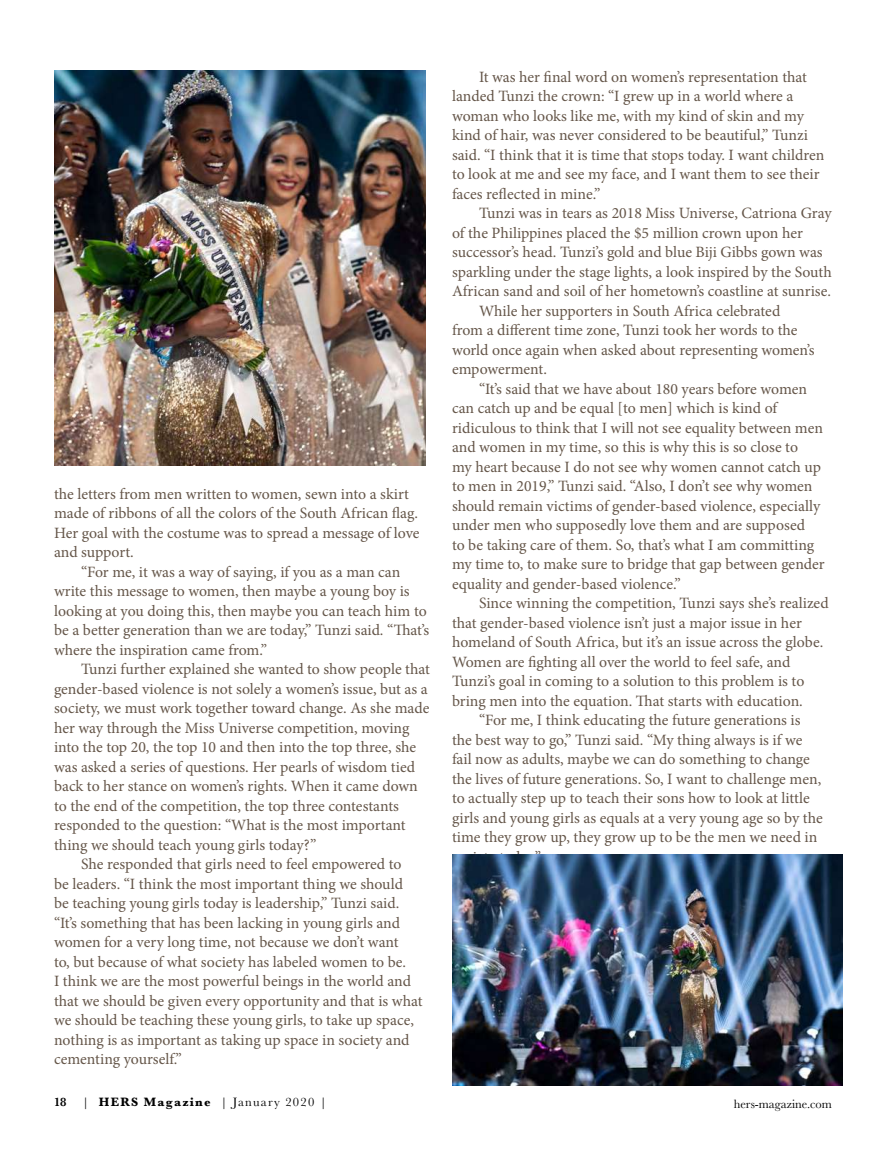
<style>
.page{position:relative;width:886px;height:1156px;background:#fff}
.page>*{position:absolute;margin:0;border:0;box-sizing:border-box;transform-origin:0 0}
.t1{font:15.75px/19.5px "Minion Pro";letter-spacing:-.005em;color:#655649}
.t2{font:12.6px "Baskerville";letter-spacing:.1em;color:#000}
.t3{font:12.6px "Baskerville";letter-spacing:.01em;color:#000}
.t4{font:600 12.6px "Baskerville";color:#000}
.s1{font-weight:700}
</style>
<div class="page">
<img style="left:54px;top:70px;width:372px;height:395px">
<img style="left:452px;top:854px;width:390px;height:231px">
<p class="t1" style="left:54px;top:484px;width:367px">the letters from men written to women, sewn into a skirt made of ribbons of all the colors of the South African flag.<br>Her goal with the costume was to spread a message of love and support.</p>
<p class="t1" style="left:54px;top:562px;width:377px;text-indent:27px">“For me, it was a way of saying, if you as a man can write this message to women, then maybe a young boy is looking at you doing this, then maybe you can teach him to be a better generation than we are today,” Tunzi said. “That’s where the inspiration came from.”</p>
<p class="t1" style="left:81px;top:659px;width:350px">Tunzi further explained she wanted to show people that</p>
<p class="t1" style="left:54px;top:679px;width:375px">gender-based violence is not solely a women’s issue, but as a</p>
<p class="t1" style="left:54px;top:698px;width:377px">society, we must work together toward change. As she made</p>
<p class="t1" style="left:54px;top:718px;width:357px">her way through the Miss Universe competition, moving</p>
<p class="t1" style="left:54px;top:737px;width:364px">into the top 20, the top 10 and then into the top three, she</p>
<p class="t1" style="left:54px;top:757px;width:362px">was asked a series of questions. Her pearls of wisdom tied</p>
<p class="t1" style="left:54px;top:776px;width:365px">back to her stance on women’s rights. When it came down</p>
<p class="t1" style="left:54px;top:796px;width:346px">to the end of the competition, the top three contestants</p>
<p class="t1" style="left:54px;top:815px;width:353px">responded to the question: “What is the most important</p>
<p class="t1" style="left:54px;top:835px;width:264px">thing we should teach young girls today?”</p>
<p class="t1" style="left:81px;top:854px;width:322px">She responded that girls need to feel empowered to</p>
<p class="t1" style="left:54px;top:874px;width:350px">be leaders. “I think the most important thing we should</p>
<p class="t1" style="left:54px;top:893px;width:347px">be teaching young girls today is leadership,” Tunzi said.</p>
<p class="t1" style="left:54px;top:913px;width:348px">“It’s something that has been lacking in young girls and</p>
<p class="t1" style="left:54px;top:932px;width:346px">women for a very long time, not because we don’t want</p>
<p class="t1" style="left:54px;top:952px;width:353px">to, but because of what society has labeled women to be.</p>
<p class="t1" style="left:54px;top:971px;width:358px">I think we are the most powerful beings in the world and</p>
<p class="t1" style="left:54px;top:991px;width:370px">that we should be given every opportunity and that is what</p>
<p class="t1" style="left:54px;top:1010px;width:361px">we should be teaching these young girls, to take up space,</p>
<p class="t1" style="left:54px;top:1030px;width:357px">nothing is as important as taking up space in society and</p>
<p class="t1" style="left:54px;top:1049px;width:129px">cementing yourself.”</p>
<p class="t1" style="left:452px;top:67px;width:374px;text-indent:27px">It was her final word on women’s representation that landed Tunzi the crown: “I grew up in a world where a woman who looks like me, with my kind of skin and my kind of hair, was never considered to be beautiful,” Tunzi said. “I think that it is time that stops today. I want children to look at me and see my face, and I want them to see their faces reflected in mine.”</p>
<p class="t1" style="left:479px;top:203px;width:354px">Tunzi was in tears as 2018 Miss Universe, Catriona Gray</p>
<p class="t1" style="left:452px;top:223px;width:352px">of the Philippines placed the $5 million crown upon her</p>
<p class="t1" style="left:452px;top:242px;width:372px">successor’s head. Tunzi’s gold and blue Biji Gibbs gown was</p>
<p class="t1" style="left:452px;top:262px;width:381px">sparkling under the stage lights, a look inspired by the South</p>
<p class="t1" style="left:452px;top:281px;width:380px">African sand and soil of her hometown’s coastline at sunrise.</p>
<p class="t1" style="left:479px;top:301px;width:303px">While her supporters in South Africa celebrated</p>
<p class="t1" style="left:452px;top:320px;width:347px">from a different time zone, Tunzi took her words to the</p>
<p class="t1" style="left:452px;top:340px;width:364px">world once again when asked about representing women’s</p>
<p class="t1" style="left:452px;top:359px;width:97px">empowerment.</p>
<p class="t1" style="left:479px;top:379px;width:330px">“It’s said that we have about 180 years before women</p>
<p class="t1" style="left:452px;top:398px;width:327px">can catch up and be equal [to men] which is kind of</p>
<p class="t1" style="left:452px;top:418px;width:372px">ridiculous to think that I will not see equality between men</p>
<p class="t1" style="left:452px;top:437px;width:347px">and women in my time, so this is why this is so close to</p>
<p class="t1" style="left:452px;top:457px;width:370px">my heart because I do not see why women cannot catch up</p>
<p class="t1" style="left:452px;top:476px;width:362px">to men in 2019,” Tunzi said. “Also, I don’t see why women</p>
<p class="t1" style="left:452px;top:496px;width:370px">should remain victims of gender-based violence, especially</p>
<p class="t1" style="left:452px;top:515px;width:354px">under men who supposedly love them and are supposed</p>
<p class="t1" style="left:452px;top:535px;width:364px">to be taking care of them. So, that’s what I am committing</p>
<p class="t1" style="left:452px;top:554px;width:374px">my time to, to make sure to bridge that gap between gender</p>
<p class="t1" style="left:452px;top:574px;width:230px">equality and gender-based violence.”</p>
<p class="t1" style="left:479px;top:593px;width:351px">Since winning the competition, Tunzi says she’s realized</p>
<p class="t1" style="left:452px;top:613px;width:351px">that gender-based violence isn’t just a major issue in her</p>
<p class="t1" style="left:452px;top:632px;width:373px">homeland of South Africa, but it’s an issue across the globe.</p>
<p class="t1" style="left:452px;top:652px;width:340px">Women are fighting all over the world to feel safe, and</p>
<p class="t1" style="left:452px;top:671px;width:354px">Tunzi’s goal in coming to a solution to this problem is to</p>
<p class="t1" style="left:452px;top:691px;width:352px">bring men into the equation. That starts with education.</p>
<p class="t1" style="left:479px;top:710px;width:323px">“For me, I think educating the future generations is</p>
<p class="t1" style="left:452px;top:730px;width:352px">the best way to go,” Tunzi said. “My thing always is if we</p>
<p class="t1" style="left:452px;top:749px;width:359px">fail now as adults, maybe we can do something to change</p>
<p class="t1" style="left:452px;top:769px;width:371px">the lives of future generations. So, I want to challenge men,</p>
<p class="t1" style="left:452px;top:788px;width:359px">to actually step up to teach their sons how to look at little</p>
<p class="t1" style="left:452px;top:808px;width:372px">girls and young girls as equals at a very young age so by the</p>
<p class="t1" style="left:452px;top:827px;width:367px">time they grow up, they grow up to be the men we need in</p>
<p class="t4" style="left:54px;top:1093px;width:14px">18</p>
<p class="t2" style="left:82px;top:1093px;width:245px">| <span class="s1">HERS Magazine</span> | January 2020 |</p>
<p class="t3" style="left:733px;top:1095px;width:100px">hers-magazine.com</p>
</div>
